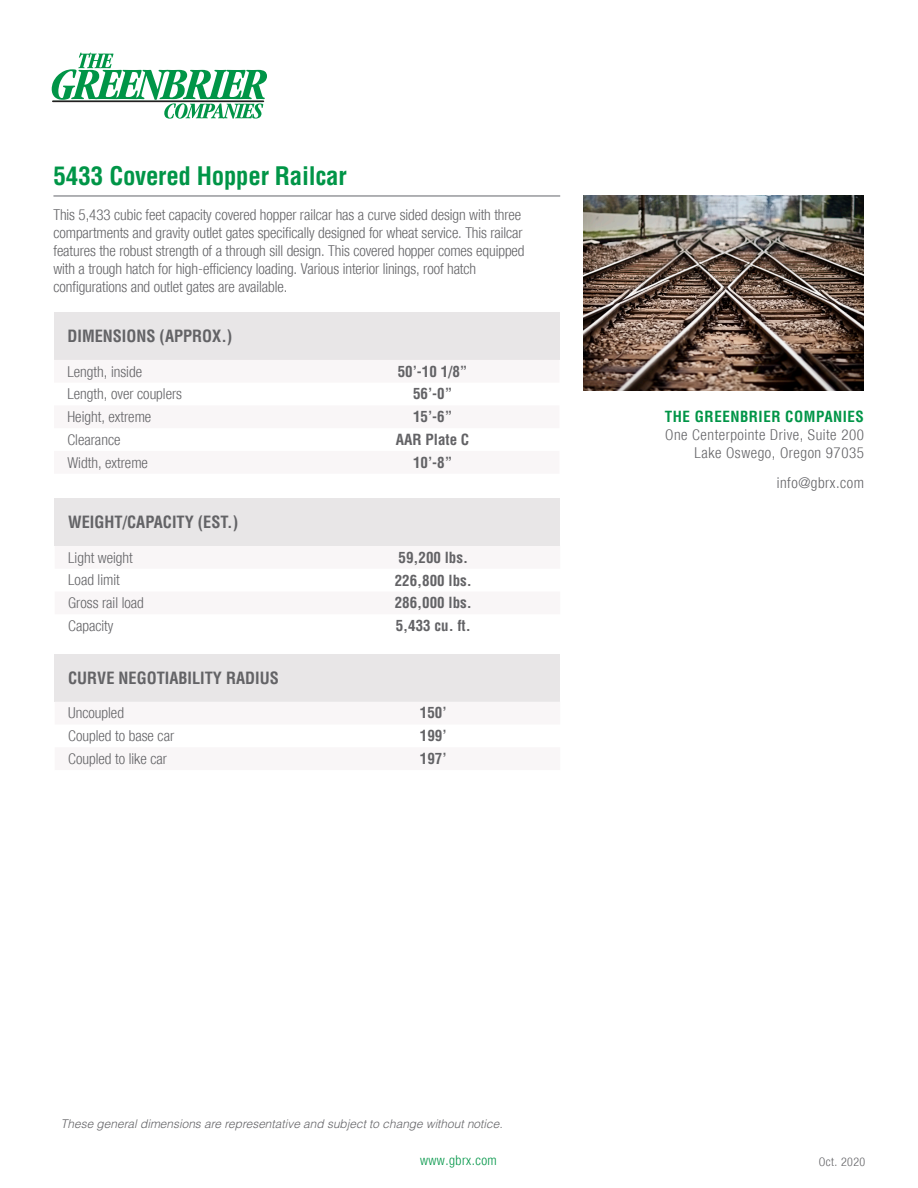
<style>
.page{position:relative;width:918px;height:1188px;background:#fff}
.page>*{position:absolute;margin:0;border:0;box-sizing:border-box;transform-origin:0 0}
.t1{font:700 condensed 24.9px "Helvetica LT Std";letter-spacing:-.01em;color:#009547}
.t2{font:700 condensed 16.5px "Helvetica LT Std";color:#636366}
.t3{font:300 condensed 15px/18px "Helvetica Neue";letter-spacing:-.005em;color:#636366}
.t4{font:700 condensed 15px "Helvetica LT Std";color:#636366}
.t5{font:300 condensed 15px/18px "Helvetica Neue";letter-spacing:.035em;color:#636366}
.t6{font:300 condensed 13.5px "Helvetica Neue";letter-spacing:.035em;color:#009547}
.t7{font:italic 300 12px "Helvetica LT Std";color:#636366}
.t8{font:300 condensed 12px "Helvetica Neue";letter-spacing:.035em;color:#636366}
.s1{font-family:"Helvetica LT Std";font-weight:700;color:#009547}
</style>
<div class="page">
<svg style="left:52px;top:53px;width:215px;height:66px"></svg>
<hr style="left:53px;top:100px;width:210px;height:2px;background:#231f20">
<hr style="left:53px;top:196px;width:507px;height:1px;background:#63656a">
<div style="left:54px;top:313px;width:505px;height:47px;background:#e8e6e7"></div>
<div style="left:55px;top:499px;width:505px;height:47px;background:#e8e6e7"></div>
<div style="left:55px;top:654px;width:505px;height:48px;background:#e8e6e7"></div>
<img style="left:583px;top:196px;width:281px;height:194px">
<p class="t1" style="left:53px;top:160px;width:295px">5433 Covered Hopper Railcar</p>
<p class="t3" style="left:53px;top:206px;width:473px">This 5,433 cubic feet capacity covered hopper railcar has a curve sided design with three compartments and gravity outlet gates specifically designed for wheat service. This railcar features the robust strength of a through sill design. This covered hopper comes equipped with a trough hatch for high-efficiency loading. Various interior linings, roof hatch configurations and outlet gates are available.</p>
<p class="t2" style="left:68px;top:326px;width:166px">DIMENSIONS (APPROX.)</p>
<p class="t3" style="left:68px;top:362px;width:76px">Length, inside</p>
<p class="t4" style="left:398px;top:362px;width:71px">50’-10 1/8”</p>
<p class="t3" style="left:68px;top:385px;width:116px">Length, over couplers</p>
<p class="t4" style="left:413px;top:385px;width:41px">56’-0”</p>
<p class="t3" style="left:68px;top:408px;width:85px">Height, extreme</p>
<p class="t4" style="left:413px;top:407px;width:41px">15’-6”</p>
<p class="t3" style="left:68px;top:430px;width:55px">Clearance</p>
<p class="t4" style="left:396px;top:430px;width:75px">AAR Plate C</p>
<p class="t3" style="left:68px;top:453px;width:82px">Width, extreme</p>
<p class="t4" style="left:413px;top:453px;width:41px">10’-8”</p>
<p class="t2" style="left:68px;top:512px;width:171px">WEIGHT/CAPACITY (EST.)</p>
<p class="t3" style="left:68px;top:548px;width:66px">Light weight</p>
<p class="t4" style="left:399px;top:548px;width:71px">59,200 lbs.</p>
<p class="t3" style="left:68px;top:571px;width:53px">Load limit</p>
<p class="t4" style="left:395px;top:571px;width:79px">226,800 lbs.</p>
<p class="t3" style="left:68px;top:594px;width:77px">Gross rail load</p>
<p class="t4" style="left:395px;top:593px;width:79px">286,000 lbs.</p>
<p class="t3" style="left:68px;top:617px;width:47px">Capacity</p>
<p class="t4" style="left:396px;top:616px;width:76px">5,433 cu. ft.</p>
<p class="t2" style="left:68px;top:668px;width:212px">CURVE NEGOTIABILITY RADIUS</p>
<p class="t3" style="left:68px;top:704px;width:57px">Uncoupled</p>
<p class="t4" style="left:420px;top:704px;width:28px">150’</p>
<p class="t3" style="left:68px;top:727px;width:108px">Coupled to base car</p>
<p class="t4" style="left:420px;top:726px;width:28px">199’</p>
<p class="t3" style="left:68px;top:750px;width:100px">Coupled to like car</p>
<p class="t4" style="left:420px;top:749px;width:28px">197’</p>
<p class="t5" style="left:665px;top:408px;width:201px"><span class="s1">THE GREENBRIER COMPANIES<br></span>One Centerpointe Drive, Suite 200</p>
<p class="t5" style="left:695px;top:444px;width:171px">Lake Oswego, Oregon 97035</p>
<p class="t5" style="left:777px;top:473px;width:89px">info@gbrx.com</p>
<p class="t7" style="left:61px;top:1116px;width:443px">These general dimensions are representative and subject to change without notice.</p>
<p class="t6" style="left:420px;top:1153px;width:78px">www.gbrx.com</p>
<p class="t8" style="left:819px;top:1155px;width:48px">Oct. 2020</p>
</div>
